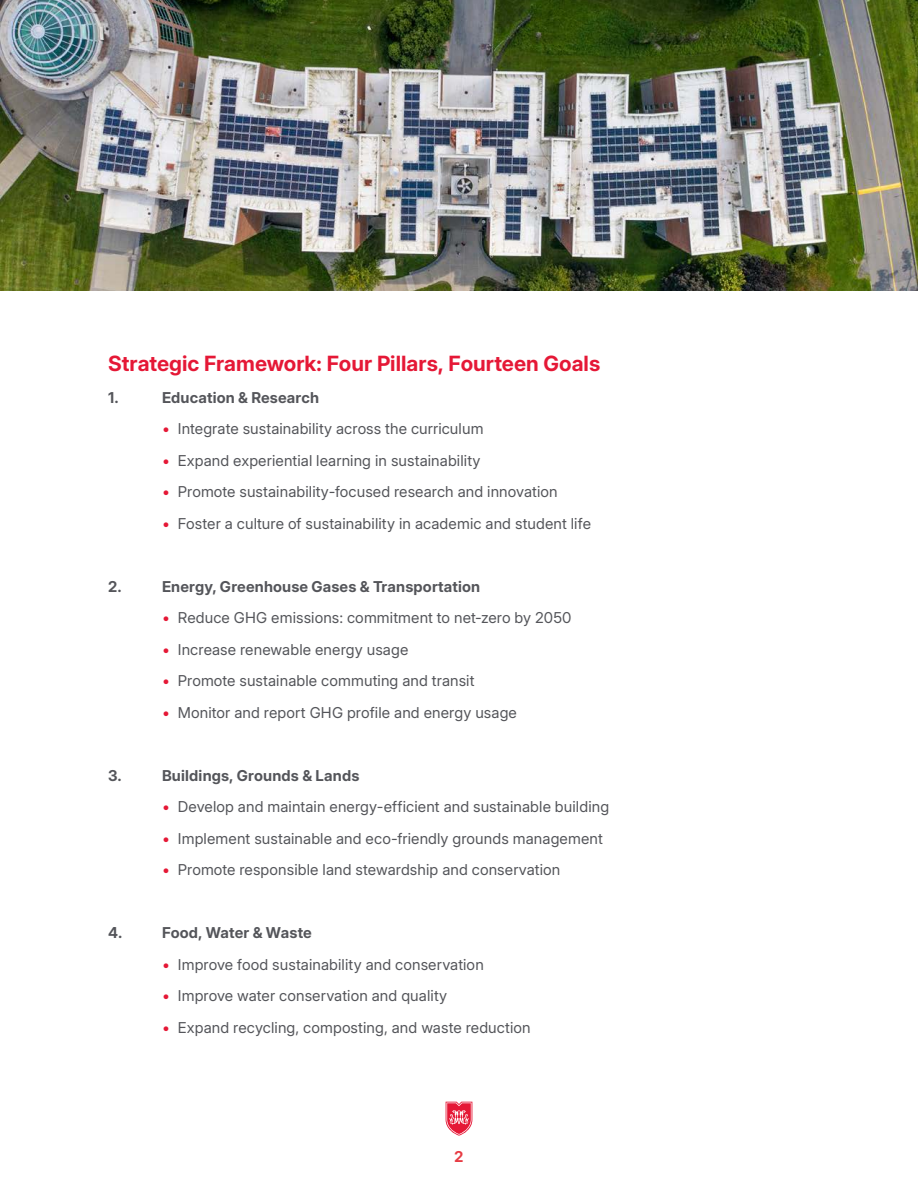
<style>
.page{position:relative;width:918px;height:1188px;background:#fff}
.page>*{position:absolute;margin:0;border:0;box-sizing:border-box;transform-origin:0 0}
.Sub_Chapter{font:700 21px "Inter 24 pt";color:#e51836}
.Body_Text{font:15px "Inter 24 pt";letter-spacing:.005em;color:#54555a}
.t1{font:700 15px "Inter 24 pt";letter-spacing:.01em;color:#54555a}
.t2{font:15px "Inter";color:#e73b43}
.s1{color:#e51836}
</style>
<div class="page">
<svg style="left:445px;top:1101px;width:28px;height:35px"></svg>
<img style="left:0;top:0;width:918px;height:291px">
<p class="Sub_Chapter" style="left:108px;top:348px;width:494px">Strategic Framework: Four Pillars, Fourteen Goals</p>
<p class="t1" style="left:108px;top:386px;width:12px">1.</p>
<p class="t1" style="left:162px;top:386px;width:159px">Education &amp; Research</p>
<p class="Body_Text" style="left:162px;top:418px;width:323px"><span class="s1">•</span> Integrate sustainability across the curriculum</p>
<p class="Body_Text" style="left:162px;top:449px;width:320px"><span class="s1">•</span> Expand experiential learning in sustainability</p>
<p class="Body_Text" style="left:162px;top:481px;width:397px"><span class="s1">•</span> Promote sustainability-focused research and innovation</p>
<p class="Body_Text" style="left:162px;top:512px;width:431px"><span class="s1">•</span> Foster a culture of sustainability in academic and student life</p>
<p class="t1" style="left:108px;top:575px;width:15px">2.</p>
<p class="t1" style="left:162px;top:575px;width:320px">Energy, Greenhouse Gases &amp; Transportation</p>
<p class="Body_Text" style="left:162px;top:607px;width:411px"><span class="s1">•</span> Reduce GHG emissions: commitment to net-zero by 2050</p>
<p class="Body_Text" style="left:162px;top:638px;width:248px"><span class="s1">•</span> Increase renewable energy usage</p>
<p class="Body_Text" style="left:162px;top:670px;width:314px"><span class="s1">•</span> Promote sustainable commuting and transit</p>
<p class="Body_Text" style="left:162px;top:701px;width:356px"><span class="s1">•</span> Monitor and report GHG profile and energy usage</p>
<p class="t1" style="left:108px;top:764px;width:15px">3.</p>
<p class="t1" style="left:162px;top:764px;width:199px">Buildings, Grounds &amp; Lands</p>
<p class="Body_Text" style="left:162px;top:796px;width:449px"><span class="s1">•</span> Develop and maintain energy-efficient and sustainable building</p>
<p class="Body_Text" style="left:162px;top:827px;width:442px"><span class="s1">•</span> Implement sustainable and eco-friendly grounds management</p>
<p class="Body_Text" style="left:162px;top:859px;width:400px"><span class="s1">•</span> Promote responsible land stewardship and conservation</p>
<p class="t1" style="left:108px;top:922px;width:16px">4.</p>
<p class="t1" style="left:162px;top:922px;width:151px">Food, Water &amp; Waste</p>
<p class="Body_Text" style="left:162px;top:953px;width:323px"><span class="s1">•</span> Improve food sustainability and conservation</p>
<p class="Body_Text" style="left:162px;top:985px;width:287px"><span class="s1">•</span> Improve water conservation and quality</p>
<p class="Body_Text" style="left:162px;top:1016px;width:370px"><span class="s1">•</span> Expand recycling, composting, and waste reduction</p>
<p class="t2" style="left:454px;top:1145px;width:11px">2</p>
</div>
